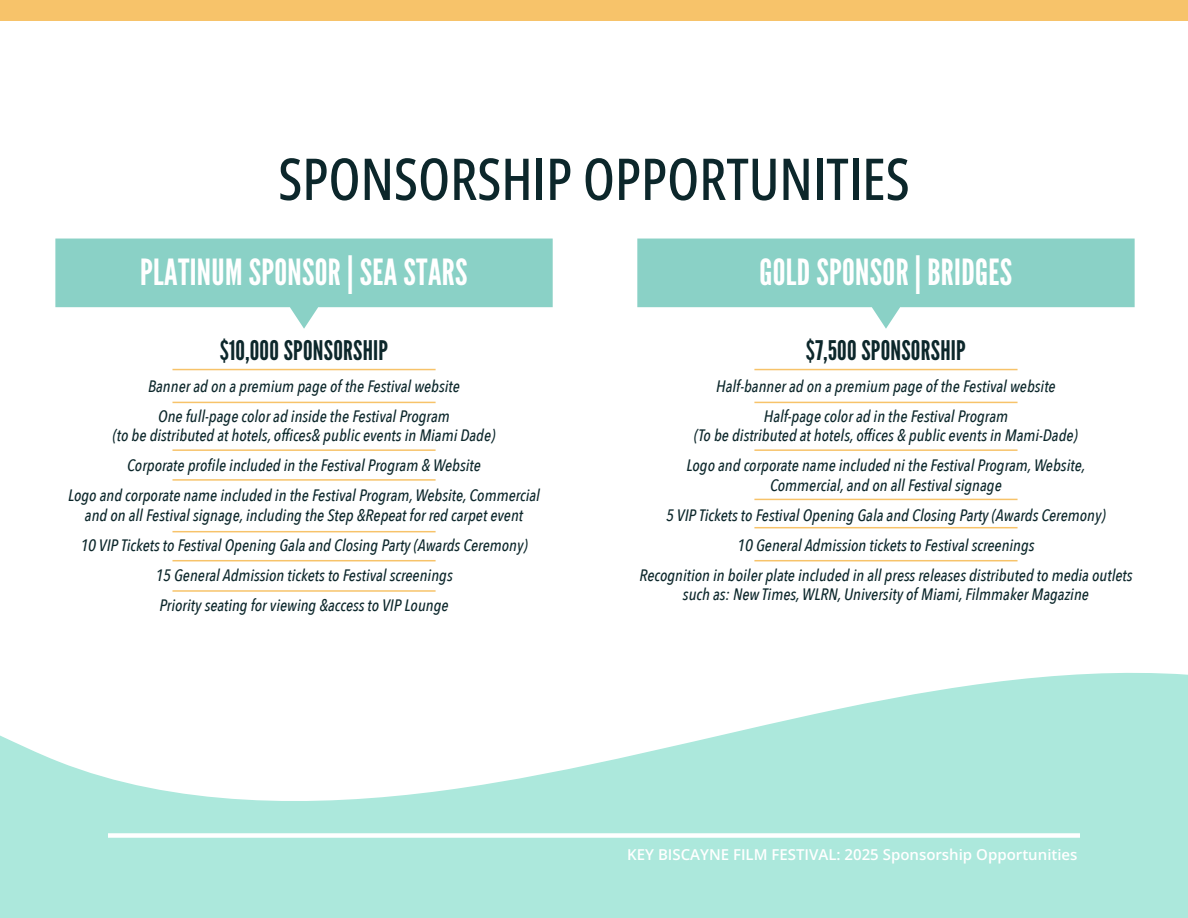
<style>
.page{position:relative;width:1188px;height:918px;background:#fff}
.page>*{position:absolute;margin:0;border:0;box-sizing:border-box;transform-origin:0 0}
.t1{font:500 57.75px "Open Sans Condensed";color:#0c272b}
.t2{font:36px "League Gothic";letter-spacing:.01em;color:#fff}
.t3{font:27px "League Gothic";letter-spacing:.01em;color:#0c272b}
.t4{font:italic 500 16.5px/30px "Avenir Next Condensed";color:#0c272b;text-align:center}
.t5{font:600 15px "Open Sans";color:#fff}
</style>
<div class="page">
<div style="left:0;top:0;width:1188px;height:21px;background:#f7c36a"></div>
<svg style="left:55px;top:239px;width:498px;height:90px;fill:#8ad1c6"></svg>
<hr style="left:172px;top:369px;width:264px;height:1px;background:#f7c36a">
<hr style="left:172px;top:449px;width:264px;height:2px;background:#f7c36a">
<hr style="left:172px;top:402px;width:264px;height:1px;background:#f7c36a">
<hr style="left:172px;top:479px;width:264px;height:2px;background:#f7c36a">
<hr style="left:172px;top:531px;width:264px;height:1px;background:#f7c36a">
<hr style="left:172px;top:560px;width:264px;height:1px;background:#f7c36a">
<hr style="left:172px;top:590px;width:264px;height:2px;background:#f7c36a">
<svg style="left:637px;top:239px;width:498px;height:90px;fill:#8ad1c6"></svg>
<hr style="left:754px;top:369px;width:264px;height:1px;background:#f7c36a">
<hr style="left:754px;top:449px;width:264px;height:2px;background:#f7c36a">
<hr style="left:754px;top:402px;width:264px;height:1px;background:#f7c36a">
<hr style="left:754px;top:499px;width:264px;height:1px;background:#f7c36a">
<hr style="left:754px;top:527px;width:264px;height:1px;background:#f7c36a">
<hr style="left:754px;top:560px;width:264px;height:1px;background:#f7c36a">
<svg style="left:0;top:672px;width:1188px;height:246px;fill:#ace8dc"></svg>
<div style="left:108px;top:833px;width:972px;height:5px;background:#fff"></div>
<h1 class="t1" style="left:278px;top:139px;width:633px">SPONSORSHIP OPPORTUNITIES</h1>
<h2 class="t2" style="left:140px;top:251px;width:329px">PLATINUM SPONSOR | SEA STARS</h2>
<h2 class="t2" style="left:759px;top:251px;width:254px">GOLD SPONSOR | BRIDGES</h2>
<h3 class="t3" style="left:220px;top:335px;width:170px">$10,000 SPONSORSHIP</h3>
<h3 class="t3" style="left:806px;top:335px;width:161px">$7,500 SPONSORSHIP</h3>
<p class="t4" style="left:148px;top:371px;width:313px">Banner ad on a premium page of the Festival website<br>One full-page color ad inside the Festival Program</p>
<p class="t4" style="left:68px;top:420px;width:473px">(to be distributed at hotels, offices&amp; public events in Miami Dade)<br>Corporate profile included in the Festival Program &amp; Website<br>Logo and corporate name included in the Festival Program, Website, Commercial</p>
<p class="t4" style="left:80px;top:500px;width:449px">and on all Festival signage, including the Step &amp;Repeat for red carpet event 10 VIP Tickets to Festival Opening Gala and Closing Party (Awards Ceremony)<br>15 General Admission tickets to Festival screenings<br>Priority seating for viewing &amp;access to VIP Lounge</p>
<p class="t4" style="left:716px;top:371px;width:341px">Half-banner ad on a premium page of the Festival website<br>Half-page color ad in the Festival Program</p>
<p class="t4" style="left:687px;top:420px;width:400px">(To be distributed at hotels, offices &amp; public events in Mami-Dade)<br>Logo and corporate name included ni the Festival Program, Website,</p>
<p class="t4" style="left:639px;top:470px;width:495px">Commercial, and on all Festival signage<br>5 VIP Tickets to Festival Opening Gala and Closing Party (Awards Ceremony)<br>10 General Admission tickets to Festival screenings<br>Recognition in boiler plate included in all press releases distributed to media outlets</p>
<p class="t4" style="left:683px;top:579px;width:408px">such as: New Times, WLRN, University of Miami, Filmmaker Magazine</p>
<p class="t5" style="left:627px;top:845px;width:452px">KEY BISCAYNE FILM FESTIVAL: 2025 Sponsorship Opportunities</p>
</div>
